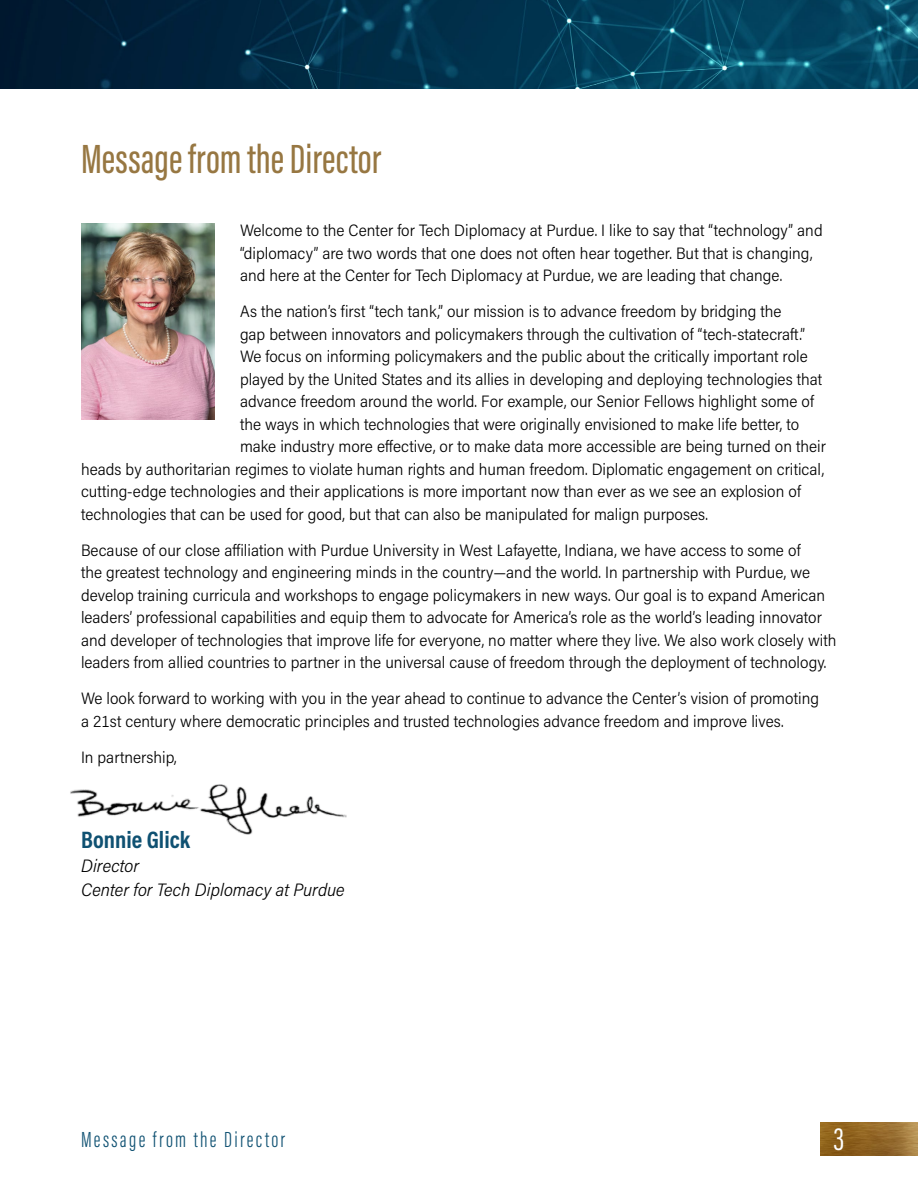
<style>
.page{position:relative;width:918px;height:1188px;background:#fff}
.page>*{position:absolute;margin:0;border:0;box-sizing:border-box;transform-origin:0 0}
.t1{font:500 42px "Acumin Pro Extra Cond";color:#977742}
.t2{font:33px "Acumin Pro Extra Cond";color:#fff}
.t3{font:700 24px "Acumin Pro Cond";color:#0f5172}
.t4{font:300 22.5px "Acumin Pro Extra Cond";letter-spacing:.1em;color:#0f5172}
.t5{font:italic 300 18px/24px "Acumin Pro Semi Cond";color:#000}
.t6{font:300 16.5px/22.5px "Acumin Pro Semi Cond";color:#000}
</style>
<div class="page">
<img style="left:821px;top:1122px;width:97px;height:34px">
<img style="left:0;top:0;width:918px;height:89px">
<img style="left:81px;top:224px;width:134px;height:195px">
<img style="left:70px;top:784px;width:277px;height:51px">
<h1 class="t1" style="left:81px;top:133px;width:302px">Message from the Director</h1>
<p class="t6" style="left:240px;top:219px;width:584px">Welcome to the Center for Tech Diplomacy at Purdue. I like to say that “technology” and “diplomacy” are two words that one does not often hear together. But that is changing, and here at the Center for Tech Diplomacy at Purdue, we are leading that change.</p>
<p class="t6" style="left:240px;top:300px;width:543px">As the nation’s first “tech tank,” our mission is to advance freedom by bridging the</p>
<p class="t6" style="left:240px;top:322px;width:566px">gap between innovators and policymakers through the cultivation of “tech-statecraft.”</p>
<p class="t6" style="left:240px;top:345px;width:569px">We focus on informing policymakers and the public about the critically important role</p>
<p class="t6" style="left:240px;top:367px;width:584px">played by the United States and its allies in developing and deploying technologies that</p>
<p class="t6" style="left:240px;top:390px;width:576px">advance freedom around the world. For example, our Senior Fellows highlight some of</p>
<p class="t6" style="left:240px;top:412px;width:561px">the ways in which technologies that were originally envisioned to make life better, to</p>
<p class="t6" style="left:240px;top:435px;width:588px">make industry more effective, or to make data more accessible are being turned on their</p>
<p class="t6" style="left:81px;top:457px;width:745px">heads by authoritarian regimes to violate human rights and human freedom. Diplomatic engagement on critical,</p>
<p class="t6" style="left:81px;top:480px;width:721px">cutting-edge technologies and their applications is more important now than ever as we see an explosion of</p>
<p class="t6" style="left:81px;top:502px;width:629px">technologies that can be used for good, but that can also be manipulated for malign purposes.</p>
<p class="t6" style="left:81px;top:538px;width:757px">Because of our close affiliation with Purdue University in West Lafayette, Indiana, we have access to some of<br>the greatest technology and engineering minds in the country—and the world. In partnership with Purdue, we develop training curricula and workshops to engage policymakers in new ways. Our goal is to expand American leaders’ professional capabilities and equip them to advocate for America’s role as the world’s leading innovator and developer of technologies that improve life for everyone, no matter where they live. We also work closely with leaders from allied countries to partner in the universal cause of freedom through the deployment of technology.</p>
<p class="t6" style="left:81px;top:687px;width:740px">We look forward to working with you in the year ahead to continue to advance the Center’s vision of promoting a 21st century where democratic principles and trusted technologies advance freedom and improve lives.</p>
<p class="t6" style="left:81px;top:745px;width:97px">In partnership,</p>
<h3 class="t3" style="left:81px;top:824px;width:111px">Bonnie Glick</h3>
<p class="t5" style="left:81px;top:853px;width:265px">Director<br>Center for Tech Diplomacy at Purdue</p>
<h3 class="t4" style="left:81px;top:1126px;width:206px">Message from the Director</h3>
<h2 class="t2" style="left:834px;top:1119px;width:12px">3</h2>
</div>
